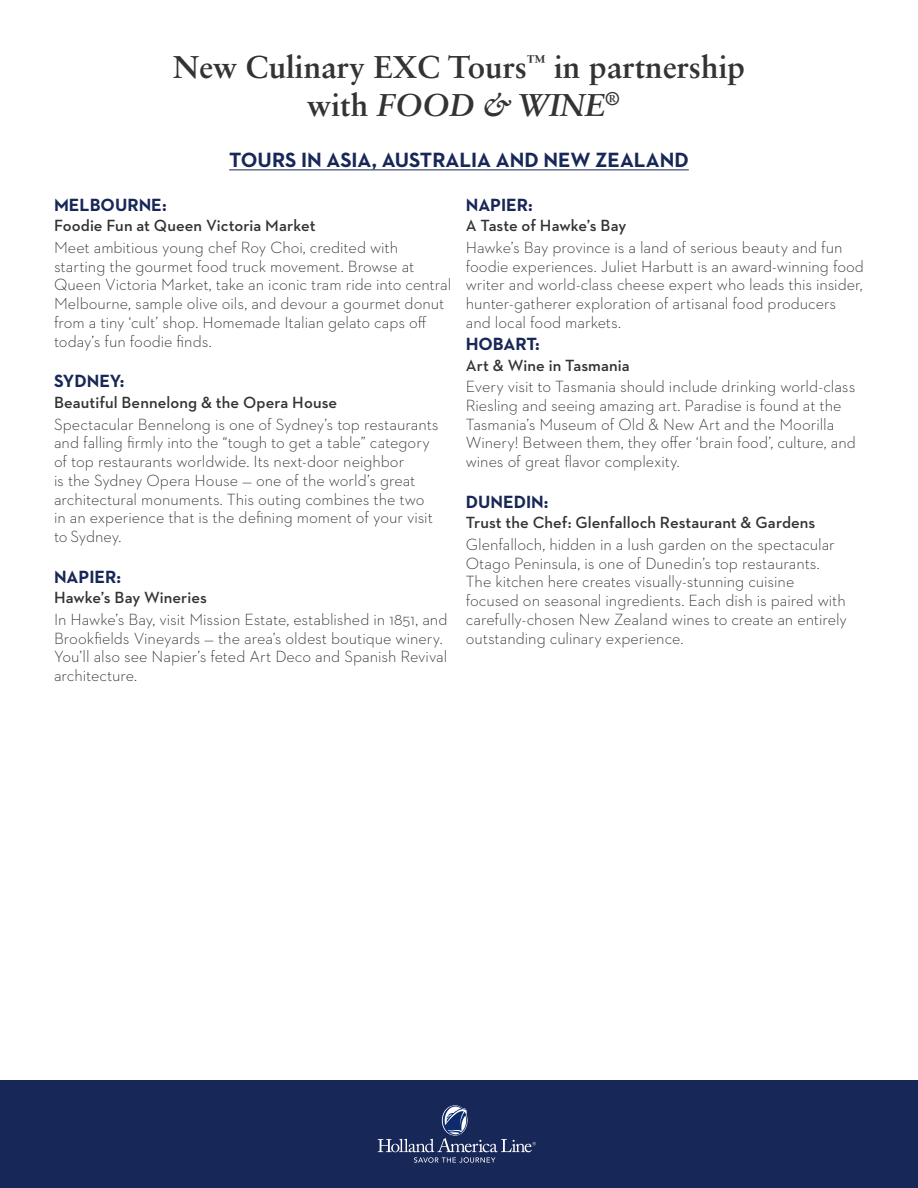
<style>
.page{position:relative;width:918px;height:1188px;background:#fff}
.page>*{position:absolute;margin:0;border:0;box-sizing:border-box;transform-origin:0 0}
.Heading{font:700 31.5px/37.8px "Sabon LT Std";color:#323332;text-align:center}
.t1{font:700 21px "Neutraface 2 Text";color:#172757}
.t2{font:700 18px "Neutraface 2 Text";color:#172757}
.Paragraph{font:300 16.5px/18.8px "Neutraface 2 Text";letter-spacing:-.005em;color:#323332}
.t3{font:600 16.5px "Neutraface 2 Text";letter-spacing:.005em;color:#323332}
.s1{font-style:italic}
</style>
<div class="page">
<hr style="left:229px;top:170px;width:460px;height:1px;background:#172757">
<div style="left:0;top:1080px;width:918px;height:108px;background:#172757"></div>
<svg style="left:378px;top:1105px;width:158px;height:58px"></svg>
<h1 class="Heading" style="left:173px;top:48px;width:573px">New Culinary EXC Tours<sup>™</sup> in partnership with <span class="s1">FOOD &amp; WINE</span><sup>®</sup></h1>
<h2 class="t1" style="left:229px;top:146px;width:461px">TOURS IN ASIA, AUSTRALIA AND NEW ZEALAND</h2>
<h3 class="t2" style="left:54px;top:193px;width:114px">MELBOURNE:</h3>
<h4 class="t3" style="left:54px;top:215px;width:263px">Foodie Fun at Queen Victoria Market</h4>
<p class="Paragraph" style="left:54px;top:238px;width:399px">Meet ambitious young chef Roy Choi, credited with starting the gourmet food truck movement. Browse at Queen Victoria Market, take an iconic tram ride into central Melbourne, sample olive oils, and devour a gourmet donut from a tiny ‘cult’ shop. Homemade Italian gelato caps off today’s fun foodie finds.</p>
<h3 class="t2" style="left:54px;top:370px;width:72px">SYDNEY:</h3>
<h4 class="t3" style="left:54px;top:392px;width:285px">Beautiful Bennelong &amp; the Opera House</h4>
<p class="Paragraph" style="left:54px;top:414px;width:386px">Spectacular Bennelong is one of Sydney’s top restaurants and falling firmly into the “tough to get a table” category of top restaurants worldwide. Its next-door neighbor<br>is the Sydney Opera House — one of the world’s great architectural monuments. This outing combines the two in an experience that is the defining moment of your visit to Sydney.</p>
<h3 class="t2" style="left:54px;top:565px;width:69px">NAPIER:</h3>
<h4 class="t3" style="left:54px;top:587px;width:154px">Hawke’s Bay Wineries</h4>
<p class="Paragraph" style="left:54px;top:610px;width:395px">In Hawke’s Bay, visit Mission Estate, established in 1851, and Brookfields Vineyards — the area’s oldest boutique winery.<br>You’ll also see Napier’s feted Art Deco and Spanish Revival architecture.</p>
<h3 class="t2" style="left:466px;top:193px;width:69px">NAPIER:</h3>
<h4 class="t3" style="left:466px;top:215px;width:162px">A Taste of Hawke’s Bay</h4>
<p class="Paragraph" style="left:466px;top:238px;width:400px">Hawke’s Bay province is a land of serious beauty and fun foodie experiences. Juliet Harbutt is an award-winning food writer and world-class cheese expert who leads this insider, hunter-gatherer exploration of artisanal food producers and local food markets.</p>
<h3 class="t2" style="left:466px;top:332px;width:76px">HOBART:</h3>
<h4 class="t3" style="left:466px;top:355px;width:165px">Art &amp; Wine in Tasmania</h4>
<p class="Paragraph" style="left:466px;top:377px;width:392px">Every visit to Tasmania should include drinking world-class Riesling and seeing amazing art. Paradise is found at the Tasmania’s Museum of Old &amp; New Art and the Moorilla Winery! Between them, they offer ‘brain food’, culture, and wines of great flavor complexity.</p>
<h3 class="t2" style="left:466px;top:490px;width:84px">DUNEDIN:</h3>
<h4 class="t3" style="left:466px;top:512px;width:351px">Trust the Chef: Glenfalloch Restaurant &amp; Gardens</h4>
<p class="Paragraph" style="left:466px;top:535px;width:383px">Glenfalloch, hidden in a lush garden on the spectacular Otago Peninsula, is one of Dunedin’s top restaurants.<br>The kitchen here creates visually-stunning cuisine focused on seasonal ingredients. Each dish is paired with carefully-chosen New Zealand wines to create an entirely outstanding culinary experience.</p>
</div>
